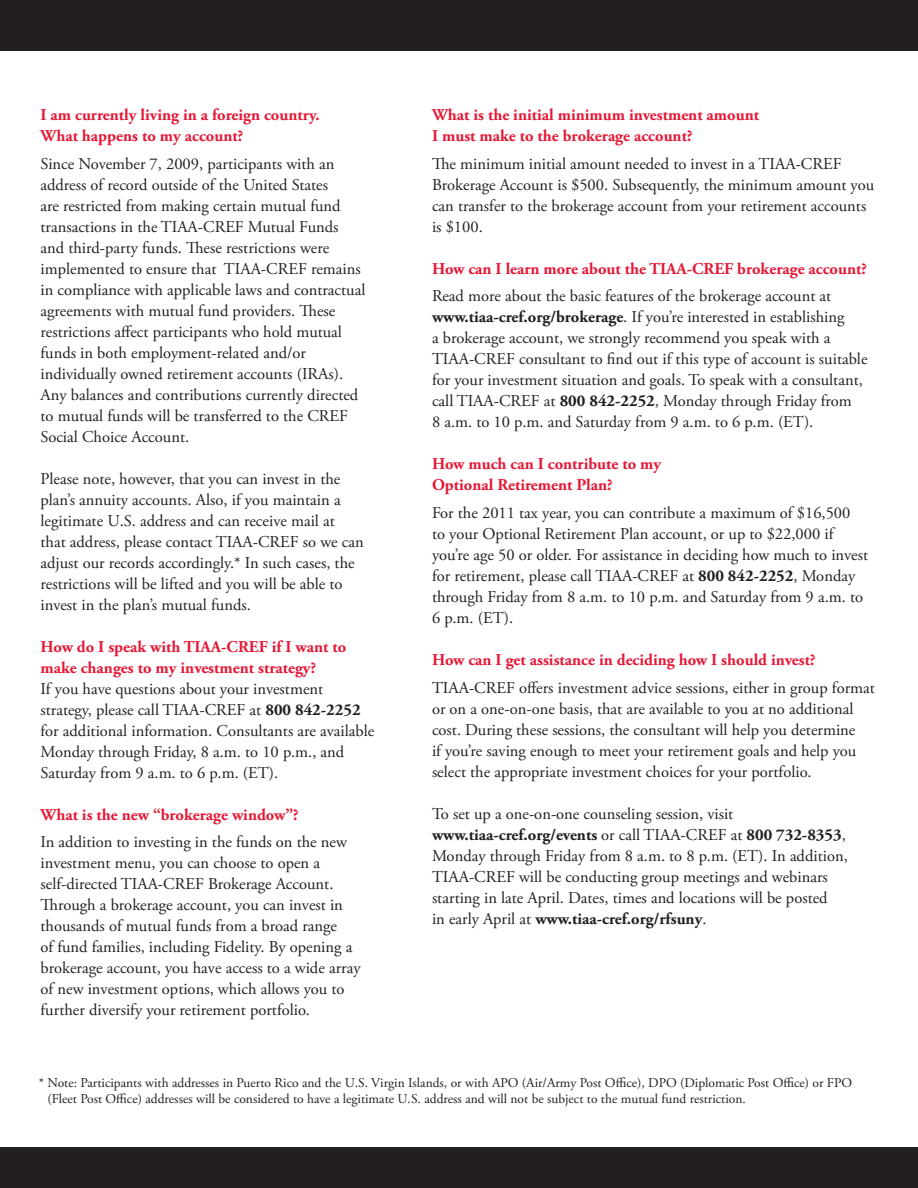
<style>
.page{position:relative;width:918px;height:1188px;background:#fff}
.page>*{position:absolute;margin:0;border:0;box-sizing:border-box;transform-origin:0 0}
.Body_Copy_-_Black{font:16.5px/21px "Adobe Garamond Pro";color:#231f20}
.Question_-_Red{font:700 16.5px/21px "Adobe Garamond Pro";color:#e51836}
.Body_Copy_-_Black-2{font:700 16.5px/21px "Adobe Garamond Pro";color:#e51836}
.Body_Copy_-_Black-3{font:13.5px/16.5px "Adobe Garamond Pro";color:#231f20}
.s1{font-weight:700}
</style>
<div class="page">
<div style="left:0;top:1148px;width:918px;height:40px;background:#231f20"></div>
<div style="left:0;top:0;width:918px;height:51px;background:#231f20"></div>
<p class="Question_-_Red" style="left:40px;top:105px;width:281px">I am currently living in a foreign country.<br>What happens to my account?</p>
<p class="Body_Copy_-_Black" style="left:40px;top:154px;width:326px">Since November 7, 2009, participants with an address of record outside of the United States<br>are restricted from making certain mutual fund transactions in the TIAA-CREF Mutual Funds and third-party funds. These restrictions were implemented to ensure that TIAA-CREF remains in compliance with applicable laws and contractual agreements with mutual fund providers. These restrictions affect participants who hold mutual funds in both employment-related and/or individually owned retirement accounts (IRAs).<br>Any balances and contributions currently directed to mutual funds will be transferred to the CREF Social Choice Account.</p>
<p class="Body_Copy_-_Black" style="left:40px;top:469px;width:325px">Please note, however, that you can invest in the plan’s annuity accounts. Also, if you maintain a legitimate U.S. address and can receive mail at that address, please contact TIAA-CREF so we can adjust our records accordingly.* In such cases, the restrictions will be lifted and you will be able to invest in the plan’s mutual funds.</p>
<p class="Body_Copy_-_Black-2" style="left:40px;top:636px;width:307px">How do I speak with TIAA-CREF if I want to make changes to my investment strategy?</p>
<p class="Body_Copy_-_Black" style="left:40px;top:679px;width:335px">If you have questions about your investment strategy, please call TIAA-CREF at <span class="s1">800 842-2252 </span>for additional information. Consultants are available Monday through Friday, 8 a.m. to 10 p.m., and Saturday from 9 a.m. to 6 p.m. (ET).</p>
<p class="Question_-_Red" style="left:40px;top:804px;width:260px">What is the new “brokerage window”?</p>
<p class="Body_Copy_-_Black" style="left:40px;top:832px;width:322px">In addition to investing in the funds on the new investment menu, you can choose to open a self-directed TIAA-CREF Brokerage Account.<br>Through a brokerage account, you can invest in thousands of mutual funds from a broad range<br>of fund families, including Fidelity. By opening a brokerage account, you have access to a wide array of new investment options, which allows you to further diversify your retirement portfolio.</p>
<p class="Question_-_Red" style="left:432px;top:105px;width:329px">What is the initial minimum investment amount<br>I must make to the brokerage account?</p>
<p class="Body_Copy_-_Black" style="left:432px;top:154px;width:444px">The minimum initial amount needed to invest in a TIAA-CREF Brokerage Account is $500. Subsequently, the minimum amount you can transfer to the brokerage account from your retirement accounts is $100.</p>
<p class="Question_-_Red" style="left:432px;top:258px;width:436px">How can I learn more about the TIAA-CREF brokerage account?</p>
<p class="Body_Copy_-_Black" style="left:432px;top:286px;width:437px">Read more about the basic features of the brokerage account at <span class="s1">www.tiaa-cref.org/brokerage</span>. If you’re interested in establishing<br>a brokerage account, we strongly recommend you speak with a TIAA-CREF consultant to find out if this type of account is suitable for your investment situation and goals. To speak with a consultant, call TIAA-CREF at <span class="s1">800 842-2252</span>, Monday through Friday from<br>8 a.m. to 10 p.m. and Saturday from 9 a.m. to 6 p.m. (ET).</p>
<p class="Question_-_Red" style="left:432px;top:454px;width:231px">How much can I contribute to my<br>Optional Retirement Plan?</p>
<p class="Body_Copy_-_Black" style="left:432px;top:503px;width:438px">For the 2011 tax year, you can contribute a maximum of $16,500<br>to your Optional Retirement Plan account, or up to $22,000 if you’re age 50 or older. For assistance in deciding how much to invest for retirement, please call TIAA-CREF at <span class="s1">800 842-2252</span>, Monday through Friday from 8 a.m. to 10 p.m. and Saturday from 9 a.m. to 6 p.m. (ET).</p>
<p class="Question_-_Red" style="left:432px;top:650px;width:385px">How can I get assistance in deciding how I should invest?</p>
<p class="Body_Copy_-_Black" style="left:432px;top:678px;width:444px">TIAA-CREF offers investment advice sessions, either in group format or on a one-on-one basis, that are available to you at no additional cost. During these sessions, the consultant will help you determine<br>if you’re saving enough to meet your retirement goals and help you select the appropriate investment choices for your portfolio.</p>
<p class="Body_Copy_-_Black" style="left:432px;top:804px;width:417px">To set up a one-on-one counseling session, visit <span class="s1">www.tiaa-cref.org/events</span> or call TIAA-CREF at <span class="s1">800 732-8353</span>, Monday through Friday from 8 a.m. to 8 p.m. (ET). In addition, TIAA-CREF will be conducting group meetings and webinars starting in late April. Dates, times and locations will be posted<br>in early April at <span class="s1">www.tiaa-cref.org/rfsuny</span>.</p>
<p class="Body_Copy_-_Black-3" style="left:48px;top:1074px;width:806px;text-indent:-9px">* Note: Participants with addresses in Puerto Rico and the U.S. Virgin Islands, or with APO (Air/Army Post Office), DPO (Diplomatic Post Office) or FPO (Fleet Post Office) addresses will be considered to have a legitimate U.S. address and will not be subject to the mutual fund restriction.</p>
</div>
